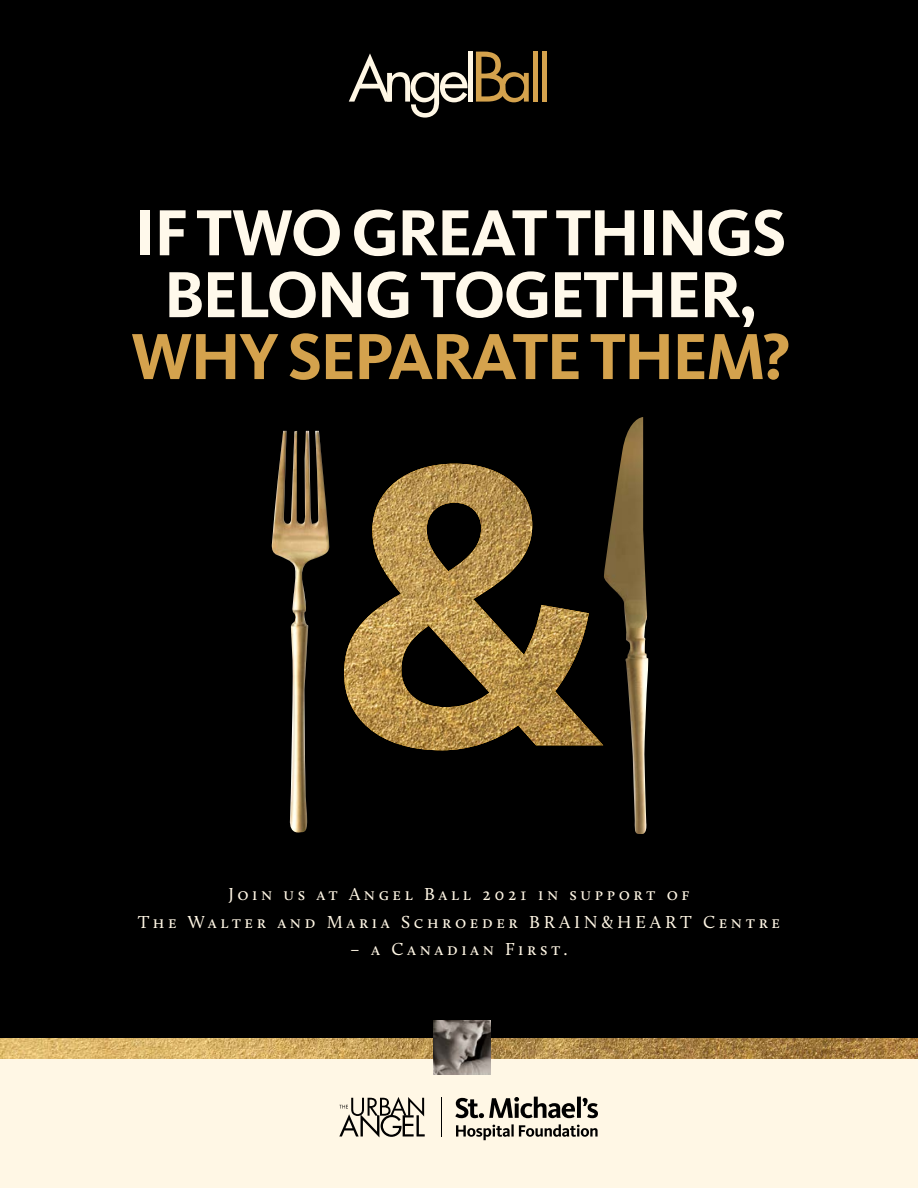
<style>
.page{position:relative;width:918px;height:1188px;background:#fff}
.page>*{position:absolute;margin:0;border:0;box-sizing:border-box;transform-origin:0 0}
.t1{font:700 67.5px/61.9px "Kievit OT";letter-spacing:-.03em;color:#fff9eb;text-align:center}
.t2{font:700 67.5px "Kievit OT";letter-spacing:-.03em;color:#d4a24d}
.t3{font:61.05px "Futura";letter-spacing:-.1em;color:#fff7e5}
.t4{font:18px/27.6px "Calluna";letter-spacing:.2em;color:#fff7e5;text-align:center}
.s1{font-size:66.3px;color:#d4a24d}
.s2{color:#d4a24d}
</style>
<div class="page">
<div style="left:0;top:1051px;width:918px;height:137px;background:#fff7e5"></div>
<div style="left:0;top:0;width:918px;height:1042px;background:#000"></div>
<img style="left:0;top:1038px;width:918px;height:21px">
<img style="left:434px;top:1021px;width:56px;height:53px">
<svg style="left:339px;top:1097px;width:86px;height:40px"></svg>
<svg style="left:456px;top:1124px;width:142px;height:16px"></svg>
<svg style="left:455px;top:1097px;width:143px;height:21px"></svg>
<hr style="left:441px;top:1098px;width:1px;height:39px;background:#000">
<img style="left:344px;top:464px;width:259px;height:286px">
<img style="left:272px;top:431px;width:57px;height:402px">
<img style="left:604px;top:417px;width:44px;height:417px">
<h2 class="t3" style="left:348px;top:37px;width:204px">Angel<span class="s1">B</span><span class="s2">all</span></h2>
<h1 class="t1" style="left:134px;top:202px;width:654px">IF TWO GREAT THINGS<br>BELONG TOGETHER,</h1>
<h1 class="t2" style="left:131px;top:317px;width:661px">WHY SEPARATE THEM?</h1>
<p class="t4" style="left:138px;top:880px;width:644px">Join us at Angel Ball 2021 in support of<br>The Walter and Maria Schroeder BRAIN&amp;HEART Centre</p>
<p class="t4" style="left:350px;top:935px;width:219px">– a Canadian First.</p>
</div>
